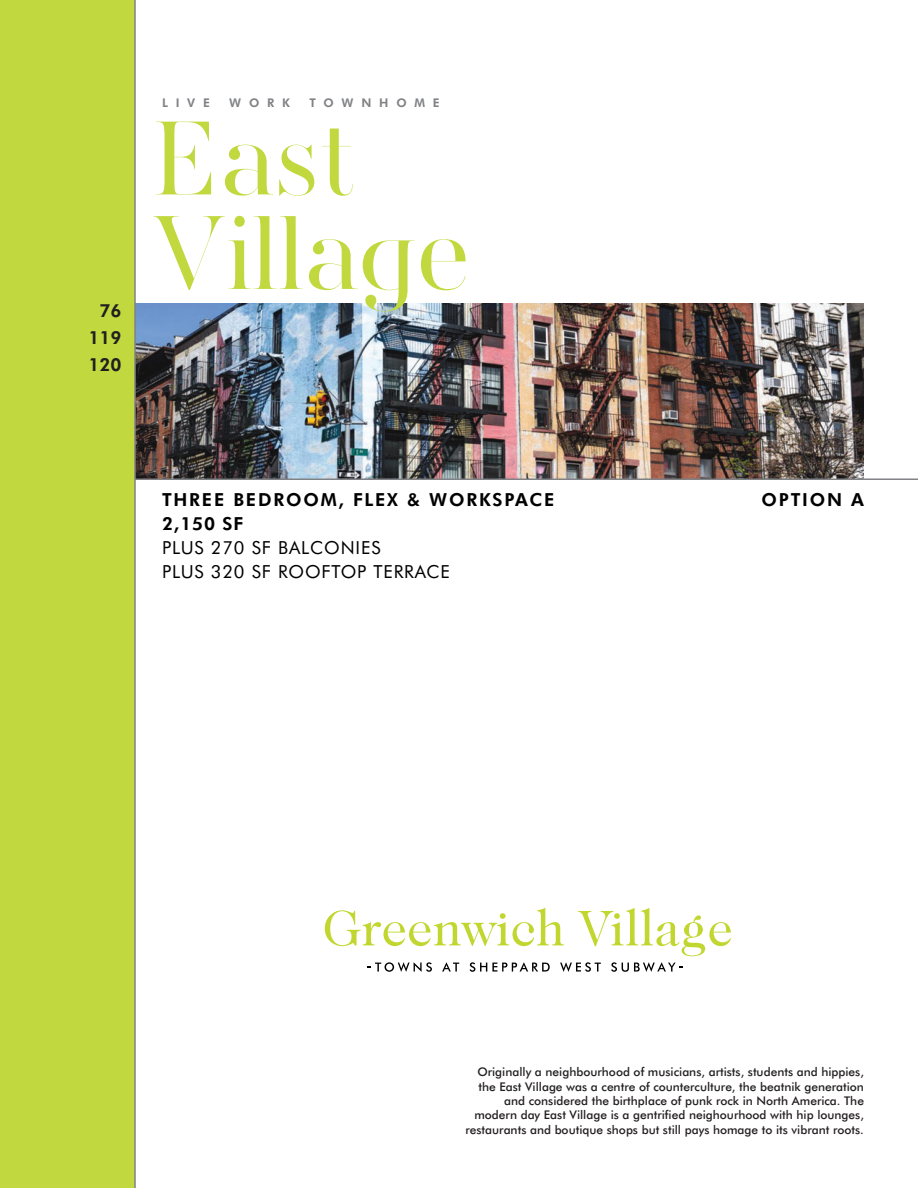
<style>
.page{position:relative;width:918px;height:1188px;background:#fff}
.page>*{position:absolute;margin:0;border:0;box-sizing:border-box;transform-origin:0 0}
.t1{font:300 108px/94.5px "AW Conqueror Didot";color:#c2d83f}
.t2{font:18px/24px "Futura BT";letter-spacing:.05em;color:#000}
.t3{font:800 18px/27px "Futura BT";color:#231f20;text-align:justify}
.t4{font:800 18px "Futura BT";letter-spacing:.1em;color:#000}
.t5{font:500 12px/14.4px "Futura BT";color:#231f20;text-align:right}
.t6{font:800 12px "Futura BT";letter-spacing:.65em;color:#808285}
.s1{font-weight:800}
</style>
<div class="page">
<div style="left:0;top:0;width:135px;height:1188px;background:#c2d83f"></div>
<img style="left:136px;top:304px;width:728px;height:174px">
<hr style="left:134px;top:0;width:2px;height:1188px;background:#808285">
<hr style="left:135px;top:478px;width:783px;height:2px;background:#808285">
<svg style="left:325px;top:908px;width:239px;height:38px"></svg>
<svg style="left:578px;top:908px;width:153px;height:48px"></svg>
<svg style="left:368px;top:962px;width:64px;height:10px"></svg>
<svg style="left:442px;top:962px;width:17px;height:10px"></svg>
<svg style="left:470px;top:962px;width:80px;height:10px"></svg>
<svg style="left:560px;top:962px;width:41px;height:10px"></svg>
<svg style="left:611px;top:962px;width:72px;height:10px"></svg>
<p class="t3" style="left:88px;top:298px;width:35px;text-indent:11px">76<br>119<br>120</p>
<p class="t6" style="left:162px;top:97px;width:50px">LIVE</p>
<p class="t6" style="left:229px;top:97px;width:62px">WORK</p>
<p class="t6" style="left:309px;top:97px;width:132px">TOWNHOME</p>
<p class="t1" style="left:153px;top:110px;width:321px">East<br>Village</p>
<p class="t2" style="left:162px;top:489px;width:394px"><span class="s1">THREE BEDROOM, FLEX &amp; WORKSPACE<br>2,150 SF<br></span>PLUS 270 SF BALCONIES<br>PLUS 320 SF ROOFTOP TERRACE</p>
<p class="t4" style="left:762px;top:491px;width:104px">OPTION A</p>
<p class="t5" style="left:465px;top:1066px;width:400px">Originally a neighbourhood of musicians, artists, students and hippies, the East Village was a centre of counterculture, the beatnik generation and considered the birthplace of punk rock in North America. The modern day East Village is a gentrified neighourhood with hip lounges, restaurants and boutique shops but still pays homage to its vibrant roots.</p>
</div>
